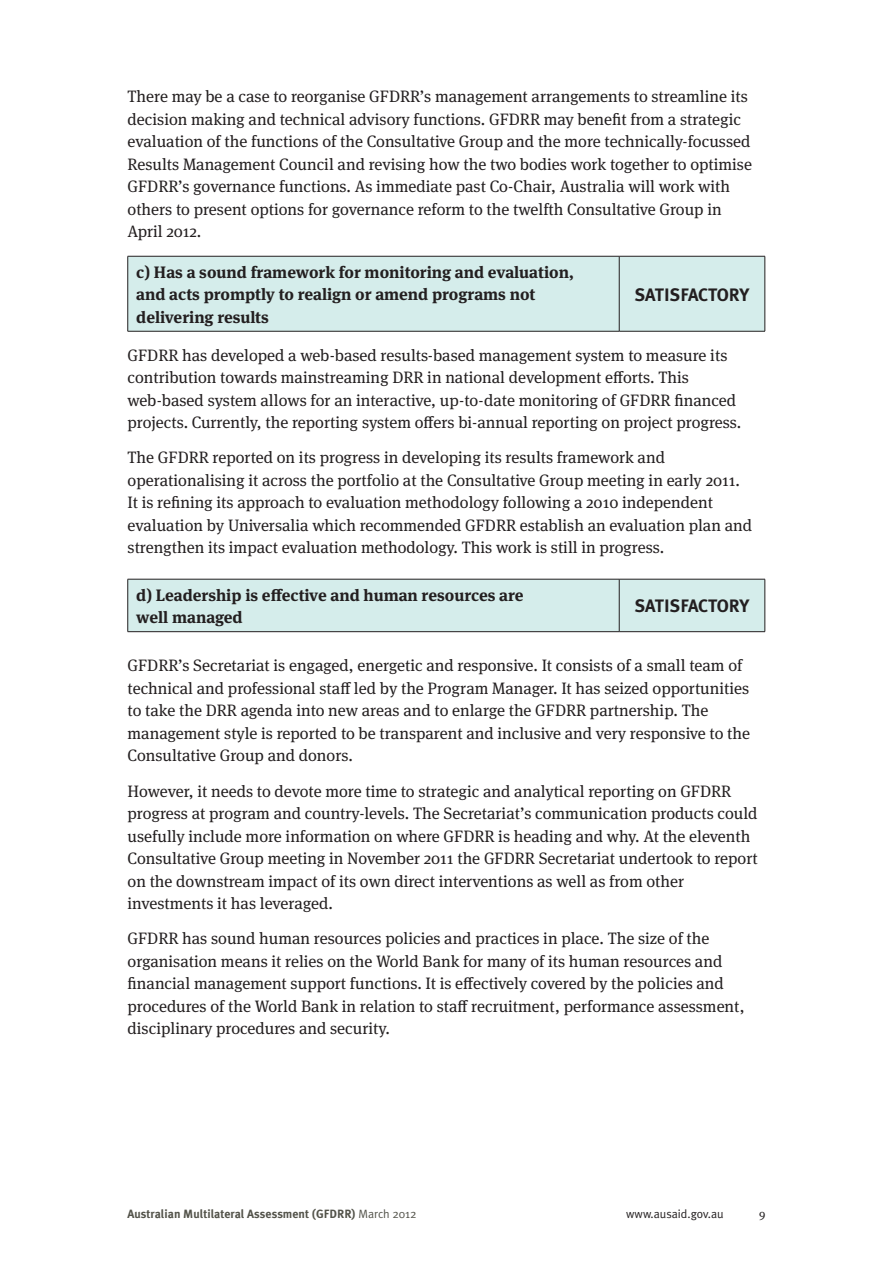
<style>
.page{position:relative;width:893px;height:1263px;background:#fff}
.page>*{position:absolute;margin:0;border:0;box-sizing:border-box;transform-origin:0 0}
._08bbbb_RIGHT_COLUMN{font:700 18px "Meta Plus";color:#231f20}
._04__BODY_TEXT{font:16.5px/22.5px "Meta Serif OT";color:#231f20}
._04__BODY_TEXT-2{font:700 16.5px/22.5px "Meta Serif OT";color:#231f20}
.t1{font:700 12px "Meta Plus";color:#53534a}
.t2{font:12px "Meta Plus Normal";color:#231f20}
.t3{font:12px "Meta Serif OT";color:#231f20}
.s1{font-family:"Meta Plus Normal";font-weight:400}
</style>
<div class="page">
<div style="left:128px;top:257px;width:637px;height:74px;background:#d5edeb"></div>
<hr style="left:619px;top:256px;width:1px;height:75px;background:#231f20">
<hr style="left:128px;top:256px;width:491px;height:1px;background:#231f20">
<hr style="left:127px;top:256px;width:1px;height:75px;background:#231f20">
<hr style="left:619px;top:256px;width:146px;height:1px;background:#231f20">
<hr style="left:765px;top:256px;width:1px;height:75px;background:#231f20">
<hr style="left:128px;top:331px;width:491px;height:1px;background:#231f20">
<hr style="left:619px;top:331px;width:146px;height:1px;background:#231f20">
<div style="left:128px;top:580px;width:637px;height:51px;background:#d5edeb"></div>
<hr style="left:619px;top:579px;width:1px;height:52px;background:#231f20">
<hr style="left:128px;top:579px;width:491px;height:1px;background:#231f20">
<hr style="left:127px;top:579px;width:1px;height:52px;background:#231f20">
<hr style="left:619px;top:579px;width:146px;height:1px;background:#231f20">
<hr style="left:765px;top:579px;width:1px;height:52px;background:#231f20">
<hr style="left:128px;top:631px;width:491px;height:1px;background:#231f20">
<hr style="left:619px;top:631px;width:146px;height:1px;background:#231f20">
<p class="_04__BODY_TEXT" style="left:128px;top:86px;width:626px">There may be a case to reorganise GFDRR’s management arrangements to streamline its decision making and technical advisory functions. GFDRR may benefit from a strategic evaluation of the functions of the Consultative Group and the more technically-focussed Results Management Council and revising how the two bodies work together to optimise GFDRR’s governance functions. As immediate past Co-Chair, Australia will work with others to present options for governance reform to the twelfth Consultative Group in April 2012.</p>
<p class="_04__BODY_TEXT-2" style="left:136px;top:261px;width:439px">c) Has a sound framework for monitoring and evaluation, and acts promptly to realign or amend programs not delivering results</p>
<p class="_08bbbb_RIGHT_COLUMN" style="left:635px;top:284px;width:116px">SATISFACTORY</p>
<p class="_04__BODY_TEXT" style="left:128px;top:344px;width:615px">GFDRR has developed a web-based results-based management system to measure its contribution towards mainstreaming DRR in national development efforts. This web-based system allows for an interactive, up-to-date monitoring of GFDRR financed projects. Currently, the reporting system offers bi-annual reporting on project progress.</p>
<p class="_04__BODY_TEXT" style="left:128px;top:447px;width:626px">The GFDRR reported on its progress in developing its results framework and operationalising it across the portfolio at the Consultative Group meeting in early 2011.<br>It is refining its approach to evaluation methodology following a 2010 independent evaluation by Universalia which recommended GFDRR establish an evaluation plan and strengthen its impact evaluation methodology. This work is still in progress.</p>
<p class="_04__BODY_TEXT-2" style="left:136px;top:584px;width:389px">d) Leadership is effective and human resources are well managed</p>
<p class="_08bbbb_RIGHT_COLUMN" style="left:635px;top:596px;width:116px">SATISFACTORY</p>
<p class="_04__BODY_TEXT" style="left:128px;top:655px;width:624px">GFDRR’s Secretariat is engaged, energetic and responsive. It consists of a small team of technical and professional staff led by the Program Manager. It has seized opportunities to take the DRR agenda into new areas and to enlarge the GFDRR partnership. The management style is reported to be transparent and inclusive and very responsive to the Consultative Group and donors.</p>
<p class="_04__BODY_TEXT" style="left:128px;top:780px;width:632px">However, it needs to devote more time to strategic and analytical reporting on GFDRR progress at program and country-levels. The Secretariat’s communication products could usefully include more information on where GFDRR is heading and why. At the eleventh Consultative Group meeting in November 2011 the GFDRR Secretariat undertook to report on the downstream impact of its own direct interventions as well as from other investments it has leveraged.</p>
<p class="_04__BODY_TEXT" style="left:128px;top:928px;width:619px">GFDRR has sound human resources policies and practices in place. The size of the organisation means it relies on the World Bank for many of its human resources and financial management support functions. It is effectively covered by the policies and procedures of the World Bank in relation to staff recruitment, performance assessment, disciplinary procedures and security.</p>
<p class="t1" style="left:128px;top:1207px;width:291px">Australian Multilateral Assessment (GFDRR) <span class="s1">March 2012</span></p>
<p class="t2" style="left:626px;top:1207px;width:99px">www.ausaid.gov.au</p>
<p class="t3" style="left:759px;top:1207px;width:8px">9</p>
</div>
